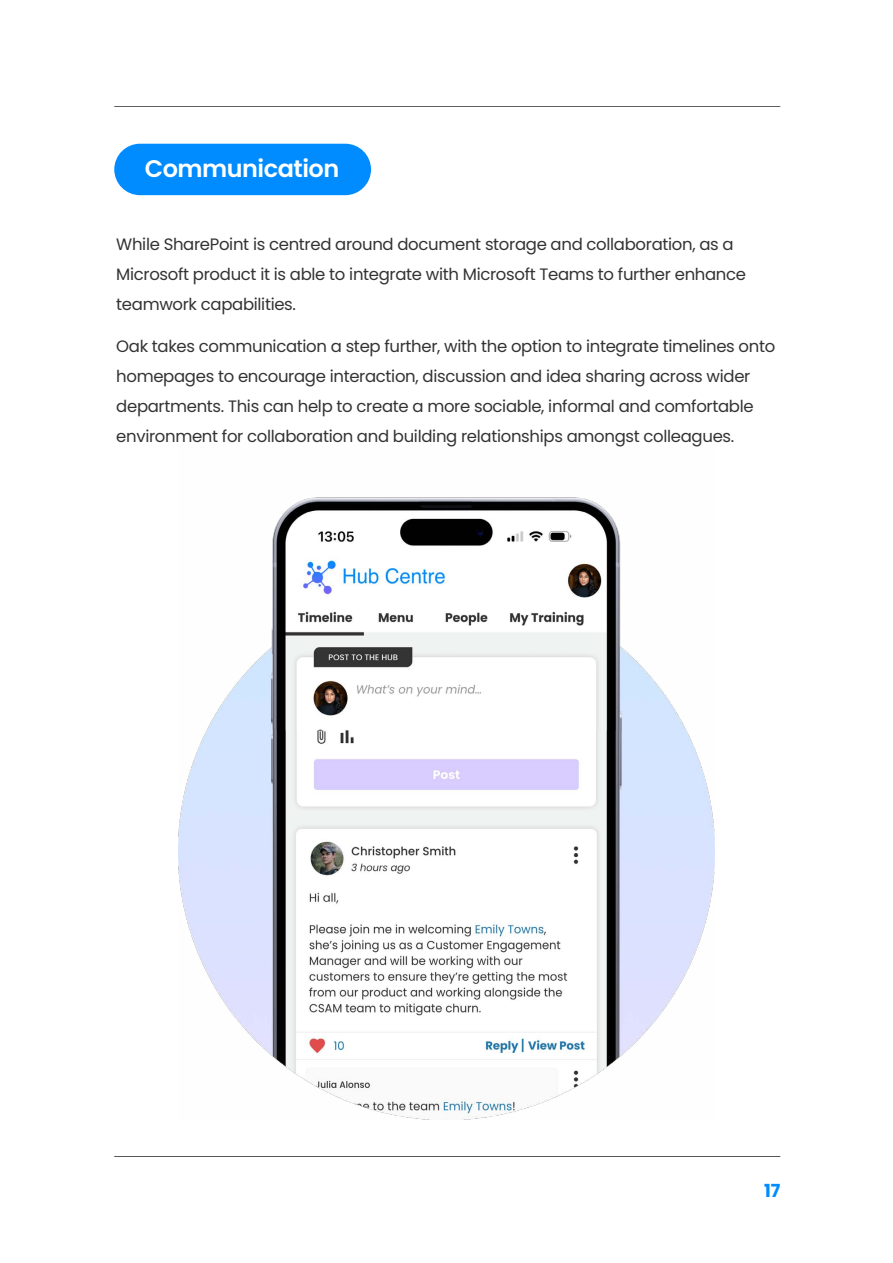
<style>
.page{position:relative;width:893px;height:1263px;background:#fff}
.page>*{position:absolute;margin:0;border:0;box-sizing:border-box;transform-origin:0 0}
.t1{font:600 24px "Poppins";letter-spacing:-.02em;color:#fff}
.t2{font:700 18px "Poppins";color:#008cff}
.t3{font:16.5px/30px "Poppins";letter-spacing:-.02em;color:#333}
</style>
<div class="page">
<hr style="left:114px;top:1156px;width:666px;height:1px;background:#575756">
<hr style="left:114px;top:106px;width:666px;height:1px;background:#5f5f5e">
<div style="left:114px;top:144px;width:257px;height:51px;background:#008cff;border-radius:26px"></div>
<img style="left:178px;top:497px;width:537px;height:622px">
<h1 class="t1" style="left:145px;top:155px;width:196px">Communication</h1>
<p class="t3" style="left:116px;top:229px;width:631px">While SharePoint is centred around document storage and collaboration, as a<br>Microsoft product it is able to integrate with Microsoft Teams to further enhance teamwork capabilities.</p>
<p class="t3" style="left:116px;top:332px;width:661px">Oak takes communication a step further, with the option to integrate timelines onto homepages to encourage interaction, discussion and idea sharing across wider departments. This can help to create a more sociable, informal and comfortable environment for collaboration and building relationships amongst colleagues.</p>
<p class="t2" style="left:764px;top:1180px;width:18px">17</p>
</div>
